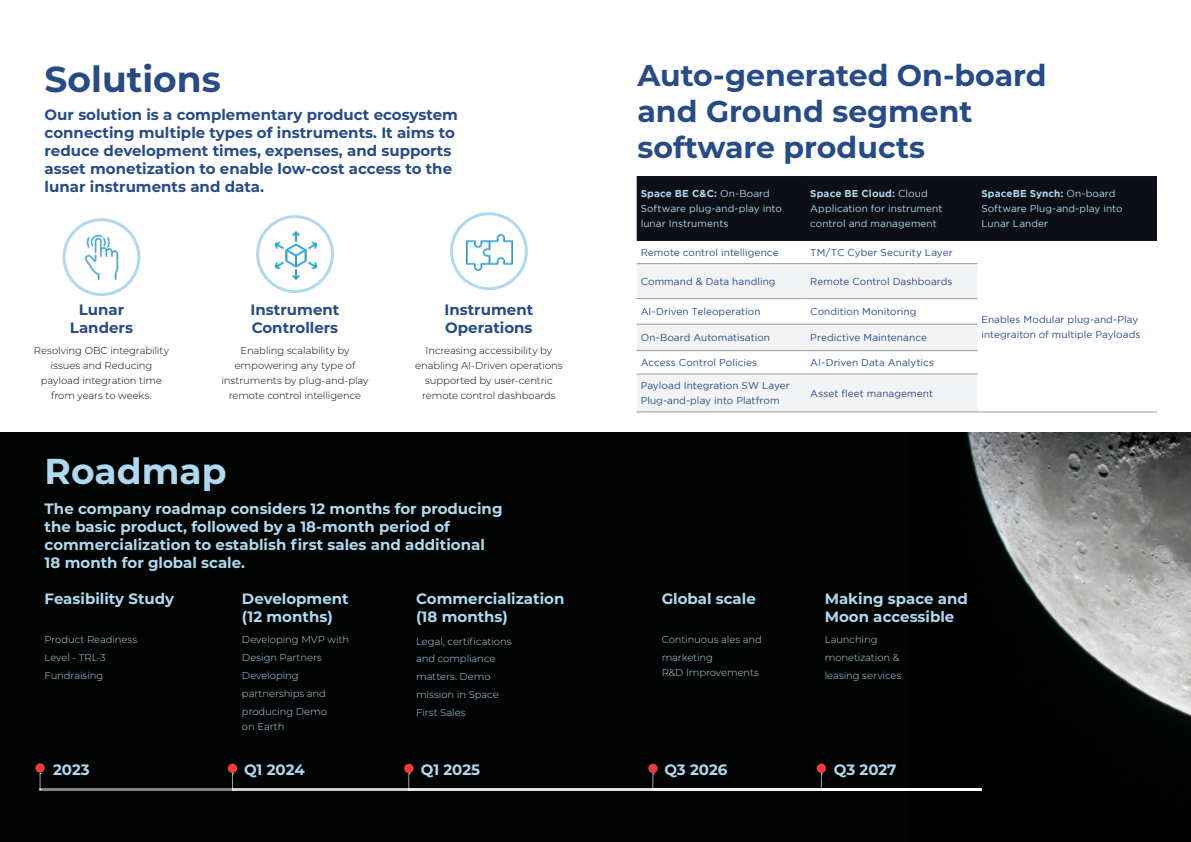
<style>
.page{position:relative;width:1191px;height:842px;background:#fff}
.page>*{position:absolute;margin:0;border:0;box-sizing:border-box;transform-origin:0 0}
.T4{font:700 36px "Montserrat";color:#274b88}
.T4-2{font:700 36px "Montserrat";color:#aed9f0}
.T4-3{font:700 30px/36px "Montserrat";color:#274b88}
.t1{font:700 15px/18px "Montserrat";color:#aed9f0}
.t2{font:700 15px/18px "Montserrat";color:#274b88}
.C___Right_Aligned{font:10px/15px "Gotham";letter-spacing:.005em;color:#274b88}
.B{font:300 10px/15px "Montserrat";letter-spacing:-.005em;color:#040503;text-align:center}
.B-2{font:300 10px/15px "Montserrat";letter-spacing:-.005em;color:#aed9f0}
.C___Right_Aligned-2{font:10px/15px "Gotham";letter-spacing:.01em;color:#aed9f0}
.s1{font-weight:700}
</style>
<div class="page">
<div style="left:0;top:432px;width:1191px;height:410px;background:#020403"></div>
<img style="left:909px;top:432px;width:282px;height:359px">
<div style="left:636px;top:176px;width:521px;height:65px;background:#0c0f15"></div>
<svg style="left:636px;top:264px;width:341px;height:148px;fill:#f2f3f4"></svg>
<hr style="left:636px;top:263px;width:170px;height:1px;background:#999">
<hr style="left:806px;top:263px;width:171px;height:1px;background:#999">
<hr style="left:636px;top:298px;width:170px;height:1px;background:#999">
<hr style="left:806px;top:298px;width:171px;height:1px;background:#999">
<hr style="left:636px;top:324px;width:170px;height:1px;background:#999">
<hr style="left:806px;top:324px;width:171px;height:1px;background:#999">
<hr style="left:636px;top:350px;width:170px;height:1px;background:#999">
<hr style="left:806px;top:350px;width:171px;height:1px;background:#999">
<hr style="left:636px;top:374px;width:170px;height:1px;background:#999">
<hr style="left:806px;top:374px;width:171px;height:1px;background:#999">
<hr style="left:636px;top:412px;width:170px;height:1px;background:#999">
<hr style="left:806px;top:412px;width:171px;height:1px;background:#999">
<hr style="left:977px;top:412px;width:180px;height:1px;background:#999">
<div style="left:648px;top:764px;width:9px;height:9px;background:#ee3b3d;border-radius:50%"></div>
<svg style="left:652px;top:774px;width:2px;height:17px"></svg>
<div style="left:816px;top:764px;width:10px;height:9px;background:#ee3b3d;border-radius:50%"></div>
<svg style="left:821px;top:773px;width:1px;height:15px"></svg>
<hr style="left:40px;top:788px;width:369px;height:2px;background:#fff">
<hr style="left:408px;top:788px;width:413px;height:2px;background:#fff">
<img style="left:84px;top:235px;width:35px;height:44px">
<div style="left:63px;top:218px;width:77px;height:78px;border:3px solid #b0d8ef;border-radius:50%"></div>
<svg style="left:257px;top:217px;width:75px;height:74px"></svg>
<img style="left:268px;top:228px;width:55px;height:55px">
<div style="left:256px;top:215px;width:78px;height:78px;border:3px solid #b0d8ef;border-radius:50%"></div>
<svg style="left:35px;top:763px;width:10px;height:10px"></svg>
<svg style="left:40px;top:773px;width:1px;height:17px"></svg>
<div style="left:228px;top:764px;width:9px;height:9px;background:#ee3b3d;border-radius:50%"></div>
<svg style="left:232px;top:773px;width:1px;height:18px"></svg>
<div style="left:404px;top:764px;width:9px;height:9px;background:#ee3b3d;border-radius:50%"></div>
<svg style="left:408px;top:773px;width:2px;height:18px"></svg>
<img style="left:466px;top:234px;width:47px;height:37px">
<div style="left:450px;top:212px;width:78px;height:78px;border:3px solid #b0d8ef;border-radius:50%"></div>
<hr style="left:821px;top:788px;width:160px;height:2px;background:#fff">
<p class="T4" style="left:45px;top:53px;width:178px">Solutions</p>
<h2 class="t2" style="left:45px;top:105px;width:415px">Our solution is a complementary product ecosystem connecting multiple types of instruments. It aims to reduce development times, expenses, and supports asset monetization to enable low-cost access to the lunar instruments and data.</h2>
<h2 class="t2" style="left:70px;top:300px;width:65px;text-align:center">Lunar<br>Landers</h2>
<h2 class="t2" style="left:251px;top:300px;width:90px">Instrument<br>Controllers</h2>
<p class="B" style="left:34px;top:342px;width:136px">Resolving OBC integrability issues and Reducing payload integration time from years to weeks.</p>
<p class="B" style="left:221px;top:342px;width:149px">Enabling scalability by empowering any type of instruments by plug-and-play remote control intelligence</p>
<p class="T4-2" style="left:45px;top:446px;width:183px">Roadmap</p>
<h2 class="t2" style="left:444px;top:300px;width:90px">Instrument<br>Operations</h2>
<p class="B" style="left:415px;top:342px;width:149px">Increasing accessibility by enabling AI-Driven operations supported by user-centric remote control dashboards</p>
<h2 class="t1" style="left:45px;top:499px;width:459px">The company roadmap considers 12 months for producing</h2>
<h2 class="t1" style="left:45px;top:517px;width:442px">the basic product, followed by a 18-month period of commercialization to establish first sales and additional<br>18 month for global scale.</h2>
<p class="T4-3" style="left:637px;top:56px;width:411px">Auto-generated On-board and Ground segment software products</p>
<p class="C___Right_Aligned-2" style="left:640px;top:186px;width:143px"><span class="s1">Space BE C&amp;C:</span> On-Board<br>Software plug-and-play into lunar Instruments</p>
<p class="C___Right_Aligned-2" style="left:810px;top:186px;width:134px"><span class="s1">Space BE Cloud:</span> Cloud<br>Application for instrument control and management</p>
<p class="C___Right_Aligned-2" style="left:981px;top:186px;width:143px"><span class="s1">SpaceBE Synch:</span> On-board<br>Software Plug-and-play into<br>Lunar Lander</p>
<p class="C___Right_Aligned" style="left:640px;top:245px;width:139px">Remote control intelligence</p>
<p class="C___Right_Aligned" style="left:810px;top:245px;width:144px">TM/TC Cyber Security Layer</p>
<p class="C___Right_Aligned" style="left:640px;top:274px;width:136px">Command &amp; Data handling</p>
<p class="C___Right_Aligned" style="left:810px;top:274px;width:144px">Remote Control Dashboards</p>
<p class="C___Right_Aligned" style="left:640px;top:304px;width:121px">AI-Driven Teleoperation</p>
<p class="C___Right_Aligned" style="left:810px;top:304px;width:108px">Condition Monitoring</p>
<p class="C___Right_Aligned" style="left:640px;top:330px;width:131px">On-Board Automatisation</p>
<p class="C___Right_Aligned" style="left:810px;top:330px;width:118px">Predictive Maintenance</p>
<p class="C___Right_Aligned" style="left:640px;top:355px;width:118px">Access Control Policies</p>
<p class="C___Right_Aligned" style="left:810px;top:355px;width:125px">AI-Driven Data Analytics</p>
<p class="C___Right_Aligned" style="left:640px;top:378px;width:151px">Payload Integration SW Layer<br>Plug-and-play into Platfrom</p>
<p class="C___Right_Aligned" style="left:810px;top:385px;width:124px">Asset fleet management</p>
<p class="C___Right_Aligned" style="left:981px;top:311px;width:161px">Enables Modular plug-and-Play integraiton of multiple Payloads</p>
<h2 class="t1" style="left:45px;top:589px;width:131px">Feasibility Study</h2>
<h2 class="t1" style="left:242px;top:589px;width:108px">Development</h2>
<h2 class="t1" style="left:661px;top:589px;width:96px">Global scale</h2>
<h2 class="t1" style="left:242px;top:607px;width:92px">(12 months)</h2>
<h2 class="t1" style="left:416px;top:589px;width:150px">Commercialization (18 months)</h2>
<p class="B-2" style="left:416px;top:633px;width:97px">Legal, certifications</p>
<p class="B-2" style="left:416px;top:651px;width:81px">and compliance</p>
<p class="B-2" style="left:416px;top:669px;width:76px">matters. Demo</p>
<p class="B-2" style="left:416px;top:687px;width:84px">mission in Space</p>
<p class="B-2" style="left:416px;top:704px;width:51px">First Sales</p>
<p class="B-2" style="left:45px;top:632px;width:94px">Product Readiness</p>
<p class="B-2" style="left:45px;top:650px;width:63px">Level - TRL-3</p>
<p class="B-2" style="left:45px;top:667px;width:60px">Fundraising</p>
<p class="B-2" style="left:242px;top:632px;width:109px">Developing MVP with</p>
<p class="B-2" style="left:242px;top:650px;width:81px">Design Partners</p>
<p class="B-2" style="left:242px;top:667px;width:58px">Developing</p>
<p class="B-2" style="left:242px;top:685px;width:86px">partnerships and</p>
<p class="B-2" style="left:242px;top:703px;width:86px">producing Demo on Earth</p>
<p class="B-2" style="left:661px;top:632px;width:102px">Continuous ales and</p>
<p class="B-2" style="left:661px;top:650px;width:99px">marketing<br>R&amp;D Improvements</p>
<h2 class="t1" style="left:824px;top:589px;width:145px">Making space and<br>Moon accessible</h2>
<p class="B-2" style="left:824px;top:632px;width:54px">Launching</p>
<p class="B-2" style="left:824px;top:650px;width:76px">monetization &amp;</p>
<p class="B-2" style="left:824px;top:667px;width:78px">leasing services</p>
<h2 class="t1" style="left:421px;top:760px;width:61px">Q1 2025</h2>
<h2 class="t1" style="left:53px;top:760px;width:38px">2023</h2>
<h2 class="t1" style="left:244px;top:760px;width:62px">Q1 2024</h2>
<h2 class="t1" style="left:664px;top:760px;width:64px">Q3 2026</h2>
<h2 class="t1" style="left:834px;top:760px;width:64px">Q3 2027</h2>
</div>
